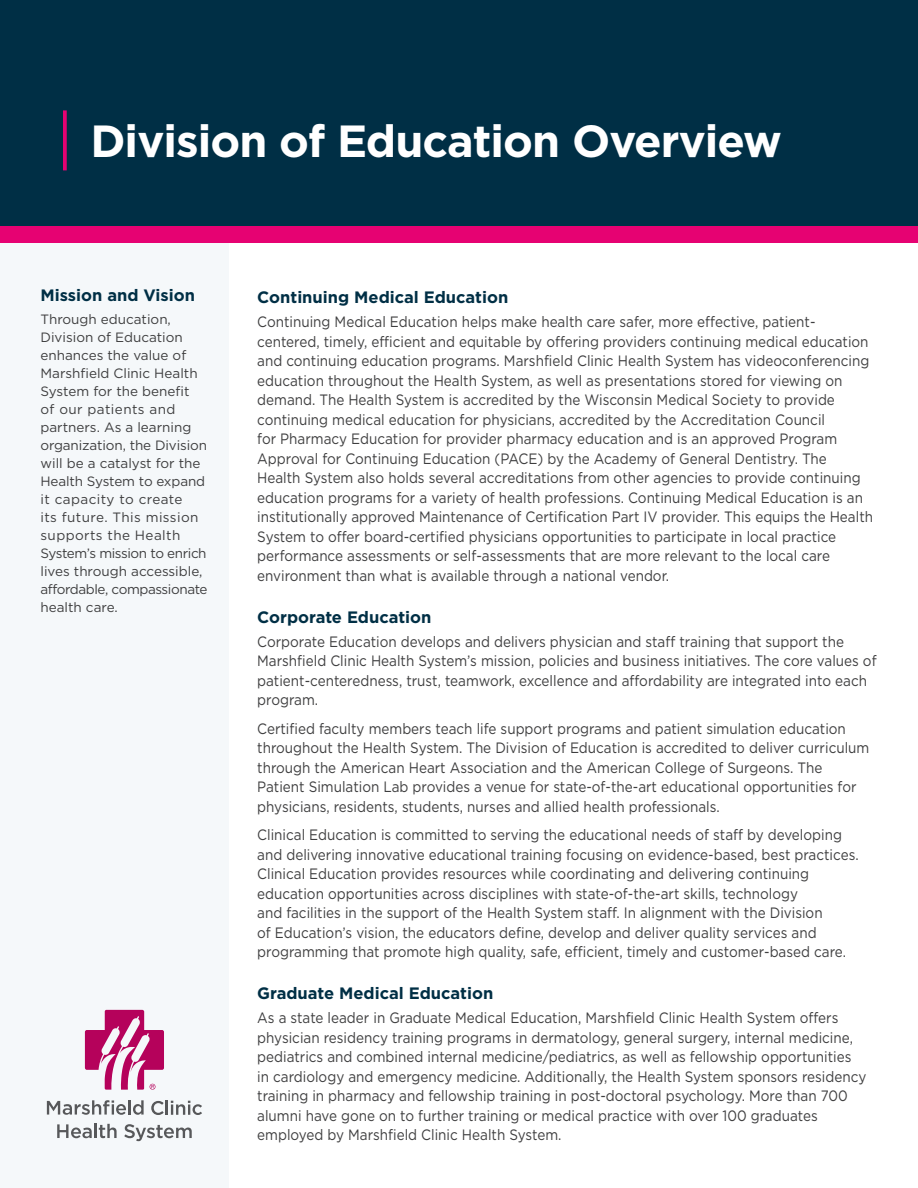
<style>
.page{position:relative;width:918px;height:1188px;background:#fff}
.page>*{position:absolute;margin:0;border:0;box-sizing:border-box;transform-origin:0 0}
.Booklet_title{font:700 45px "Gotham";letter-spacing:-.02em;color:#fff}
.Sidebar_heading{font:700 16.5px "Gotham";color:#002f45}
.Body{font:15px/19.5px "Gotham";color:#3e3e3f;scale:.9 1}
.Sidebar_body{font:13.5px/18px "Gotham";color:#3e3e3f}
</style>
<div class="page">
<div style="left:0;top:0;width:230px;height:1188px;background:#f5f8fa"></div>
<svg style="left:85px;top:1010px;width:79px;height:80px"></svg>
<svg style="left:151px;top:1101px;width:51px;height:14px"></svg>
<svg style="left:47px;top:1100px;width:79px;height:15px"></svg>
<hr style="left:128px;top:1100px;width:3px;height:15px;background:#57585a">
<svg style="left:133px;top:1100px;width:11px;height:15px"></svg>
<svg style="left:57px;top:1124px;width:35px;height:14px"></svg>
<hr style="left:94px;top:1124px;width:3px;height:14px;background:#57585a">
<svg style="left:99px;top:1124px;width:18px;height:14px"></svg>
<svg style="left:124px;top:1124px;width:68px;height:17px"></svg>
<div style="left:0;top:0;width:918px;height:234px;background:#002f45"></div>
<svg style="left:63px;top:110px;width:4px;height:60px"></svg>
<div style="left:0;top:226px;width:918px;height:17px;background:#e60272"></div>
<p class="Booklet_title" style="left:90px;top:111px;width:693px">Division of Education Overview</p>
<p class="Sidebar_heading" style="left:40px;top:284px;width:156px">Mission and Vision</p>
<p class="Sidebar_body" style="left:40px;top:310px;width:169px">Through education,<br>Division of Education enhances the value of<br>Marshfield Clinic Health<br>System for the benefit<br>of our patients and partners. As a learning organization, the Division will be a catalyst for the<br>Health System to expand it capacity to create<br>its future. This mission supports the Health<br>System’s mission to enrich lives through accessible, affordable, compassionate health care.</p>
<p class="Sidebar_heading" style="left:257px;top:286px;width:253px">Continuing Medical Education</p>
<p class="Body" style="left:257px;top:312px;width:686px">Continuing Medical Education helps make health care safer, more effective, patient&shy;centered, timely, efficient and equitable by offering providers continuing medical education and continuing education programs. Marshfield Clinic Health System has videoconferencing education throughout the Health System, as well as presentations stored for viewing on demand. The Health System is accredited by the Wisconsin Medical Society to provide continuing medical education for physicians, accredited by the Accreditation Council<br>for Pharmacy Education for provider pharmacy education and is an approved Program Approval for Continuing Education (PACE) by the Academy of General Dentistry. The Health System also holds several accreditations from other agencies to provide continuing education programs for a variety of health professions. Continuing Medical Education is an institutionally approved Maintenance of Certification Part IV provider. This equips the Health System to offer board-certified physicians opportunities to participate in local practice performance assessments or self-assessments that are more relevant to the local care environment than what is available through a national vendor.</p>
<p class="Sidebar_heading" style="left:257px;top:606px;width:176px">Corporate Education</p>
<p class="Body" style="left:257px;top:631px;width:690px">Corporate Education develops and delivers physician and staff training that support the Marshfield Clinic Health System’s mission, policies and business initiatives. The core values of patient-centeredness, trust, teamwork, excellence and affordability are integrated into each program.</p>
<p class="Body" style="left:257px;top:718px;width:682px">Certified faculty members teach life support programs and patient simulation education throughout the Health System. The Division of Education is accredited to deliver curriculum through the American Heart Association and the American College of Surgeons. The Patient Simulation Lab provides a venue for state-of-the-art educational opportunities for physicians, residents, students, nurses and allied health professionals.</p>
<p class="Body" style="left:257px;top:825px;width:670px">Clinical Education is committed to serving the educational needs of staff by developing and delivering innovative educational training focusing on evidence-based, best practices.<br>Clinical Education provides resources while coordinating and delivering continuing education opportunities across disciplines with state-of-the-art skills, technology<br>and facilities in the support of the Health System staff. In alignment with the Division<br>of Education’s vision, the educators define, develop and deliver quality services and programming that promote high quality, safe, efficient, timely and customer-based care.</p>
<p class="Sidebar_heading" style="left:257px;top:982px;width:238px">Graduate Medical Education</p>
<p class="Body" style="left:257px;top:1008px;width:678px">As a state leader in Graduate Medical Education, Marshfield Clinic Health System offers physician residency training programs in dermatology, general surgery, internal medicine, pediatrics and combined internal medicine/pediatrics, as well as fellowship opportunities in cardiology and emergency medicine. Additionally, the Health System sponsors residency training in pharmacy and fellowship training in post-doctoral psychology. More than 700 alumni have gone on to further training or medical practice with over 100 graduates employed by Marshfield Clinic Health System.</p>
</div>
